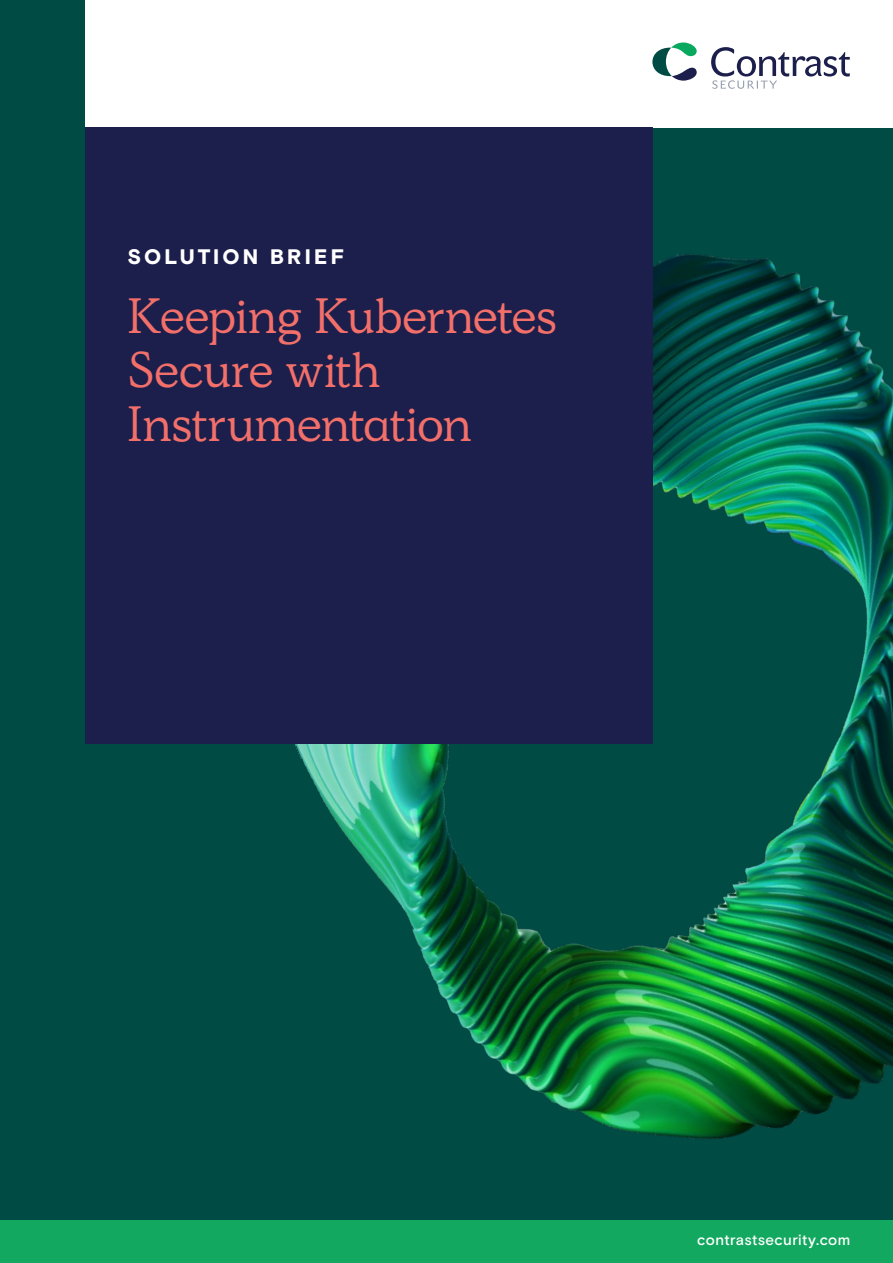
<style>
.page{position:relative;width:893px;height:1263px;background:#004c45}
.page>*{position:absolute;margin:0;border:0;box-sizing:border-box;transform-origin:0 0}
.t1{font:49.5px/54px "Simula";letter-spacing:-.005em;color:#f26f6a}
.t2{font:900 21px "Basis Grotesque Pro";letter-spacing:.15em;color:#fff}
.t3{font:500 15px "Basis Grotesque Pro";letter-spacing:.025em;color:#fff}
</style>
<div class="page">
<img style="left:295px;top:254px;width:598px;height:885px">
<div style="left:85px;top:0;width:808px;height:128px;background:#fff"></div>
<div style="left:85px;top:128px;width:568px;height:616px;background:#1c1f4b"></div>
<svg style="left:711px;top:47px;width:138px;height:42px"></svg>
<svg style="left:653px;top:43px;width:44px;height:38px"></svg>
<div style="left:0;top:1220px;width:893px;height:43px;background:#13a85f"></div>
<p class="t2" style="left:127px;top:244px;width:218px">SOLUTION BRIEF</p>
<p class="t1" style="left:127px;top:290px;width:431px">Keeping Kubernetes<br>Secure with<br>Instrumentation</p>
<p class="t3" style="left:697px;top:1231px;width:155px">contrastsecurity.com</p>
</div>
